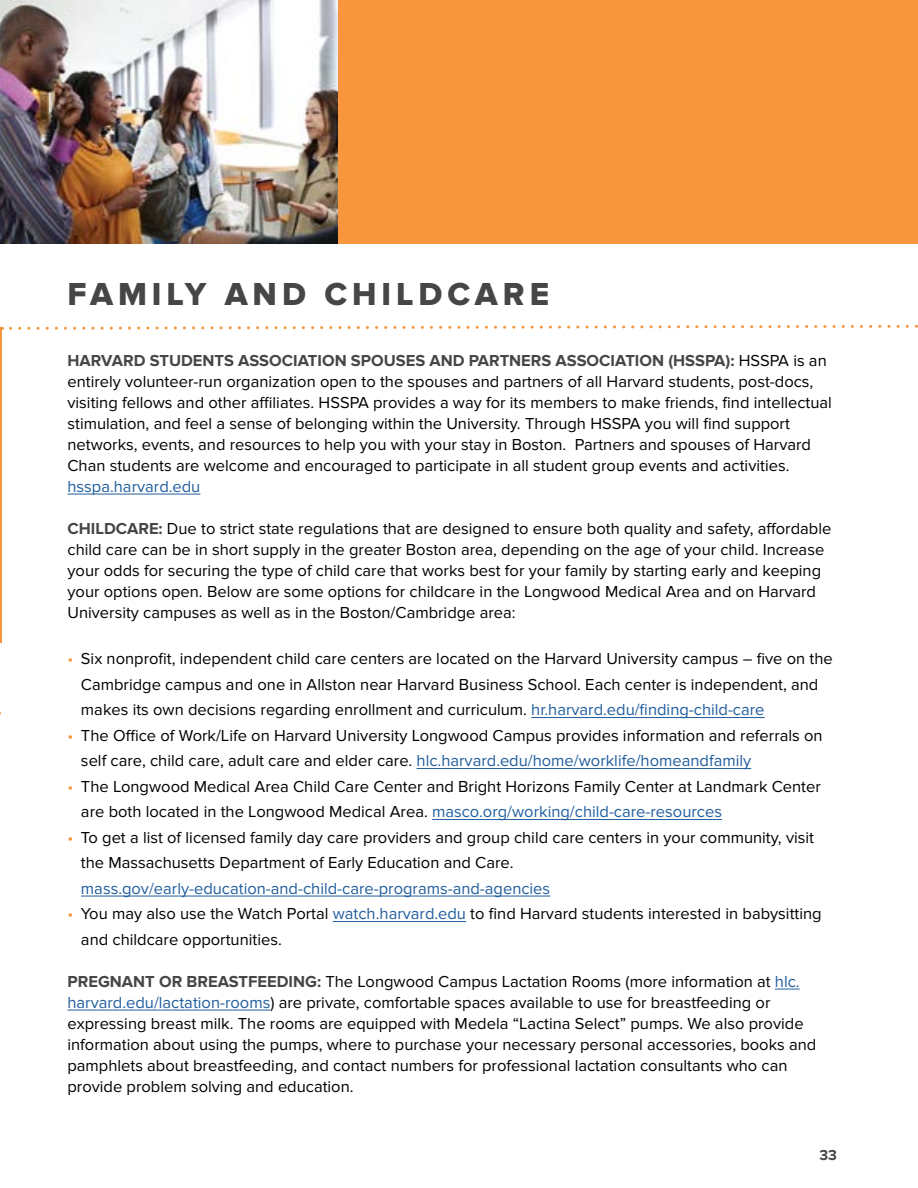
<style>
.page{position:relative;width:918px;height:1188px;background:#fff}
.page>*{position:absolute;margin:0;border:0;box-sizing:border-box;transform-origin:0 0}
.t1{font:33px "Proxima Nova Extrabld";letter-spacing:.15em;color:#464648}
.t2{font:16.5px/21px "Proxima Nova";color:#000}
.t3{font:16.5px "Proxima Nova";color:#215e9e}
.t4{font:700 15px "Proxima Nova";color:#464648}
.s1{font-weight:700;color:#464648}
.s2{color:#f8963e}
.s3{color:#215e9e}
</style>
<div class="page">
<hr style="left:0;top:327px;width:1px;height:316px;background:#f8963e">
<hr style="left:68px;top:494px;width:132px;height:1px;background:#215e9e">
<hr style="left:531px;top:717px;width:234px;height:1px;background:#215e9e">
<hr style="left:417px;top:768px;width:334px;height:1px;background:#215e9e">
<hr style="left:432px;top:819px;width:290px;height:1px;background:#215e9e">
<hr style="left:81px;top:896px;width:469px;height:1px;background:#215e9e">
<hr style="left:333px;top:921px;width:133px;height:1px;background:#215e9e">
<svg style="left:775px;top:989px;width:25px;height:1px"></svg>
<hr style="left:68px;top:1010px;width:202px;height:1px;background:#215e9e">
<div style="left:0;top:0;width:918px;height:244px;background:#f8963e"></div>
<img style="left:0;top:0;width:338px;height:244px">
<svg style="left:2px;top:324px;width:916px;height:6px"></svg>
<h1 class="t1" style="left:68px;top:275px;width:483px">FAMILY AND CHILDCARE</h1>
<p class="t2" style="left:68px;top:350px;width:766px"><span class="s1">HARVARD STUDENTS ASSOCIATION SPOUSES AND PARTNERS ASSOCIATION (HSSPA):</span> HSSPA is an entirely volunteer-run organization open to the spouses and partners of all Harvard students, post-docs, visiting fellows and other affiliates. HSSPA provides a way for its members to make friends, find intellectual stimulation, and feel a sense of belonging within the University. Through HSSPA you will find support networks, events, and resources to help you with your stay in Boston. Partners and spouses of Harvard Chan students are welcome and encouraged to participate in all student group events and activities.</p>
<p class="t3" style="left:68px;top:477px;width:134px">hsspa.harvard.edu</p>
<p class="t2" style="left:68px;top:518px;width:765px"><span class="s1">CHILDCARE:</span> Due to strict state regulations that are designed to ensure both quality and safety, affordable child care can be in short supply in the greater Boston area, depending on the age of your child. Increase your odds for securing the type of child care that works best for your family by starting early and keeping your options open. Below are some options for childcare in the Longwood Medical Area and on Harvard University campuses as well as in the Boston/Cambridge area:</p>
<p class="t2" style="left:81px;top:646px;width:753px;line-height:25.5px;text-indent:-13px"><span class="s2">•</span> Six nonprofit, independent child care centers are located on the Harvard University campus – five on the<br>Cambridge campus and one in Allston near Harvard Business School. Each center is independent, and makes its own decisions regarding enrollment and curriculum. <span class="s3">hr.harvard.edu/finding-child-care</span></p>
<p class="t2" style="left:81px;top:723px;width:743px;line-height:25.5px;text-indent:-13px"><span class="s2">•</span> The Office of Work/Life on Harvard University Longwood Campus provides information and referrals on self care, child care, adult care and elder care. <span class="s3">hlc.harvard.edu/home/worklife/homeandfamily</span></p>
<p class="t2" style="left:81px;top:774px;width:741px;line-height:25.5px;text-indent:-13px"><span class="s2">•</span> The Longwood Medical Area Child Care Center and Bright Horizons Family Center at Landmark Center are both located in the Longwood Medical Area. <span class="s3">masco.org/working/child-care-resources</span></p>
<p class="t2" style="left:81px;top:825px;width:735px;line-height:25.5px;text-indent:-13px"><span class="s2">•</span> To get a list of licensed family day care providers and group child care centers in your community, visit the Massachusetts Department of Early Education and Care.</p>
<p class="t3" style="left:81px;top:879px;width:471px">mass.gov/early-education-and-child-care-programs-and-agencies</p>
<p class="t2" style="left:81px;top:901px;width:742px;line-height:25.5px;text-indent:-13px"><span class="s2">•</span> You may also use the Watch Portal <span class="s3">watch.harvard.edu</span> to find Harvard students interested in babysitting and childcare opportunities.</p>
<p class="t2" style="left:68px;top:971px;width:750px"><span class="s1">PREGNANT OR BREASTFEEDING:</span> The Longwood Campus Lactation Rooms (more information at <span class="s3">hlc. harvard.edu/lactation-rooms</span>) are private, comfortable spaces available to use for breastfeeding or expressing breast milk. The rooms are equipped with Medela “Lactina Select” pumps. We also provide information about using the pumps, where to purchase your necessary personal accessories, books and pamphlets about breastfeeding, and contact numbers for professional lactation consultants who can provide problem solving and education.</p>
<p class="t4" style="left:819px;top:1147px;width:19px">33</p>
</div>
